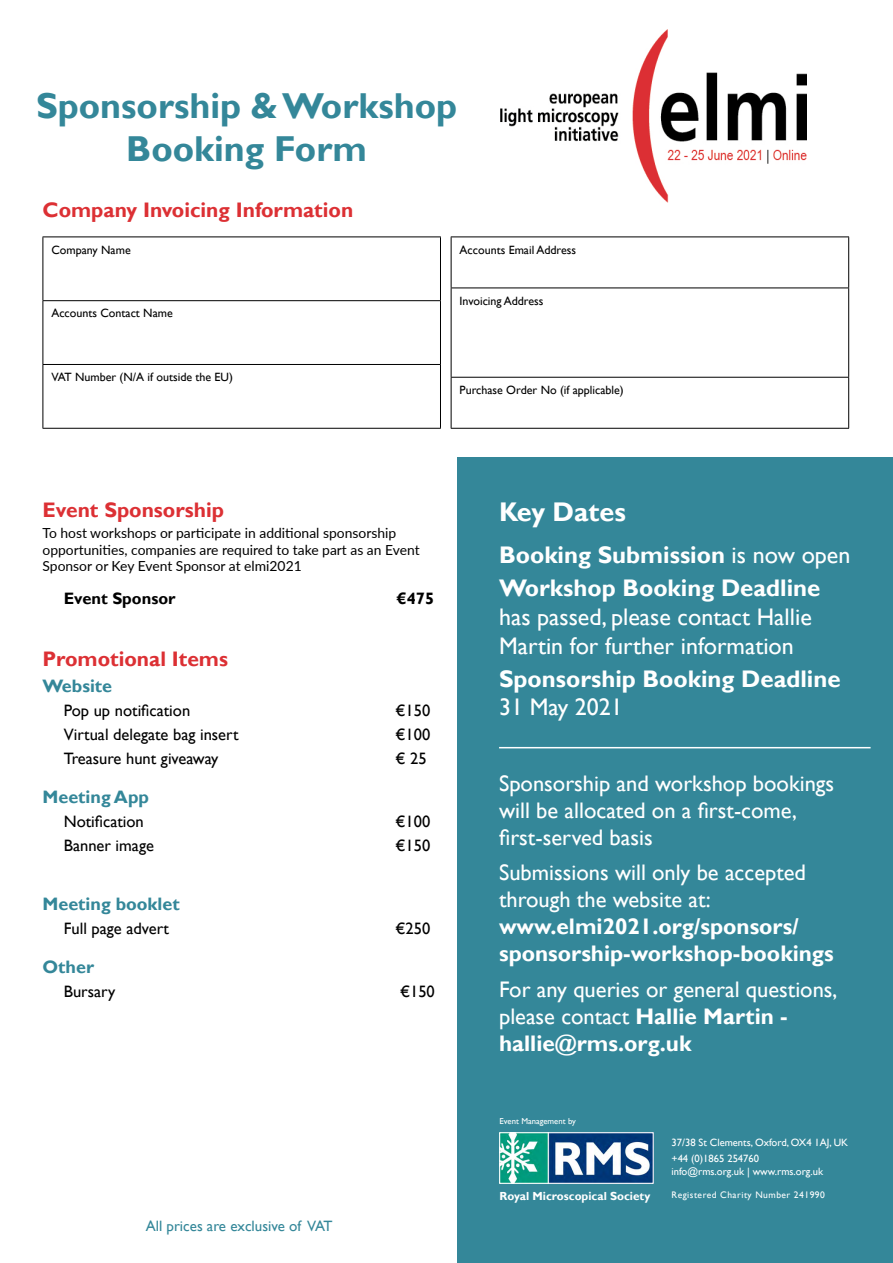
<style>
.page{position:relative;width:893px;height:1263px;background:#fff}
.page>*{position:absolute;margin:0;border:0;box-sizing:border-box;transform-origin:0 0}
.t1{font:700 36px/43.2px "Gill Sans";color:#348799;text-align:center}
.t2{font:700 27px "Gill Sans";color:#fff}
.t3{font:700 24px/33px "Gill Sans";color:#fff}
.t4{font:24px/28.8px "Gill Sans";color:#fff}
.t5{font:22.5px/27px "Gill Sans";color:#fff}
.t6{font:700 22.5px/27px "Gill Sans";color:#fff}
.t7{font:700 21px "Gill Sans";color:#dc3034}
.t8{font:700 18px "Gill Sans";color:#348799}
.t9{font:16.5px "Gill Sans";color:#000}
.t10{font:700 16.5px "Gill Sans";color:#000}
.t11{font:15px "Gill Sans";color:#348799}
.t12{font:13.8px/16.6px "Lato";color:#000}
.t13{font:12px "Gill Sans";color:#000}
.t14{font:700 11.7px "Gill Sans";color:#fff}
.t15{font:10.5px/16.5px "Gill Sans";color:#fff}
.t16{font:9.45px "Gill Sans";letter-spacing:.05em;color:#fff}
.t17{font:8.7px "Gill Sans";color:#fff}
.s1{font-weight:400}
.s2{font-weight:700}
</style>
<div class="page">
<div style="left:457px;top:457px;width:436px;height:806px;background:#348799"></div>
<hr style="left:451px;top:237px;width:1px;height:51px;background:#000">
<hr style="left:451px;top:288px;width:398px;height:1px;background:#000">
<hr style="left:451px;top:288px;width:1px;height:89px;background:#000">
<hr style="left:451px;top:377px;width:398px;height:1px;background:#000">
<hr style="left:451px;top:378px;width:1px;height:50px;background:#000">
<hr style="left:451px;top:236px;width:398px;height:1px;background:#000">
<hr style="left:848px;top:237px;width:1px;height:51px;background:#000">
<hr style="left:848px;top:288px;width:1px;height:89px;background:#000">
<hr style="left:848px;top:378px;width:1px;height:50px;background:#000">
<hr style="left:451px;top:428px;width:398px;height:1px;background:#000">
<img style="left:501px;top:30px;width:306px;height:173px">
<hr style="left:440px;top:237px;width:1px;height:63px;background:#000">
<hr style="left:43px;top:300px;width:398px;height:1px;background:#000">
<hr style="left:440px;top:301px;width:1px;height:63px;background:#000">
<hr style="left:43px;top:364px;width:398px;height:1px;background:#000">
<hr style="left:440px;top:365px;width:1px;height:63px;background:#000">
<hr style="left:43px;top:236px;width:398px;height:1px;background:#000">
<hr style="left:43px;top:237px;width:1px;height:63px;background:#000">
<hr style="left:43px;top:301px;width:1px;height:63px;background:#000">
<hr style="left:43px;top:365px;width:1px;height:63px;background:#000">
<hr style="left:43px;top:428px;width:398px;height:1px;background:#000">
<img style="left:501px;top:1134px;width:151px;height:48px">
<div style="left:499px;top:1132px;width:155px;height:52px;border:1px solid #fff"></div>
<hr style="left:499px;top:747px;width:372px;height:1px;background:#fff">
<h1 class="t1" style="left:36px;top:85px;width:422px">Sponsorship &amp; Workshop<br>Booking Form</h1>
<p class="t7" style="left:43px;top:198px;width:312px">Company Invoicing Information</p>
<p class="t13" style="left:51px;top:243px;width:81px">Company Name</p>
<p class="t13" style="left:51px;top:306px;width:123px">Accounts Contact Name</p>
<p class="t13" style="left:51px;top:370px;width:183px">VAT Number (N/A if outside the EU)</p>
<p class="t13" style="left:460px;top:243px;width:118px">Accounts Email Address</p>
<p class="t13" style="left:460px;top:294px;width:85px">Invoicing Address</p>
<p class="t13" style="left:460px;top:383px;width:166px">Purchase Order No (if applicable)</p>
<p class="t7" style="left:43px;top:497px;width:183px">Event Sponsorship</p>
<p class="t12" style="left:43px;top:524px;width:379px">To host workshops or participate in additional sponsorship opportunities, companies are required to take part as an Event<br>Sponsor or Key Event Sponsor at elmi2021</p>
<p class="t10" style="left:64px;top:588px;width:113px">Event Sponsor</p>
<p class="t10" style="left:396px;top:588px;width:39px">€475</p>
<p class="t7" style="left:43px;top:646px;width:187px">Promotional Items</p>
<p class="t8" style="left:43px;top:675px;width:71px">Website</p>
<p class="t9" style="left:64px;top:701px;width:128px">Pop up notification</p>
<p class="t9" style="left:395px;top:701px;width:36px">€150</p>
<p class="t9" style="left:64px;top:725px;width:176px">Virtual delegate bag insert</p>
<p class="t9" style="left:395px;top:725px;width:36px">€100</p>
<p class="t9" style="left:64px;top:749px;width:156px">Treasure hunt giveaway</p>
<p class="t9" style="left:395px;top:749px;width:33px">€ 25</p>
<p class="t8" style="left:43px;top:786px;width:108px">Meeting App</p>
<p class="t9" style="left:64px;top:811px;width:82px">Notification</p>
<p class="t9" style="left:395px;top:811px;width:36px">€100</p>
<p class="t9" style="left:64px;top:835px;width:92px">Banner image</p>
<p class="t9" style="left:395px;top:835px;width:36px">€150</p>
<p class="t8" style="left:43px;top:893px;width:139px">Meeting booklet</p>
<p class="t9" style="left:64px;top:919px;width:107px">Full page advert</p>
<p class="t9" style="left:395px;top:919px;width:36px">€250</p>
<p class="t8" style="left:43px;top:956px;width:53px">Other</p>
<p class="t9" style="left:64px;top:982px;width:53px">Bursary</p>
<p class="t9" style="left:400px;top:982px;width:36px">€150</p>
<p class="t11" style="left:146px;top:1217px;width:188px">All prices are exclusive of VAT</p>
<p class="t2" style="left:499px;top:496px;width:128px">Key Dates</p>
<p class="t3" style="left:499px;top:539px;width:353px">Booking Submission <span class="s1">is now open<br></span>Workshop Booking Deadline</p>
<p class="t4" style="left:499px;top:603px;width:314px">has passed, please contact Hallie<br>Martin for further information</p>
<p class="t3" style="left:499px;top:663px;width:343px">Sponsorship Booking Deadline</p>
<p class="t4" style="left:499px;top:693px;width:125px">31 May 2021</p>
<p class="t5" style="left:499px;top:770px;width:337px">Sponsorship and workshop bookings will be allocated on a first-come, first-served basis</p>
<p class="t5" style="left:499px;top:859px;width:308px">Submissions will only be accepted through the website at:</p>
<p class="t6" style="left:499px;top:914px;width:336px">www.elmi2021.org/sponsors/ sponsorship-workshop-bookings</p>
<p class="t5" style="left:499px;top:976px;width:340px">For any queries or general questions, please contact <span class="s2">Hallie Martin - hallie@rms.org.uk</span></p>
<p class="t17" style="left:500px;top:1116px;width:78px">Event Management by</p>
<p class="t15" style="left:671px;top:1134px;width:178px">37/38 St Clements, Oxford, OX4 1AJ, UK +44 (0)1865 254760</p>
<p class="t15" style="left:671px;top:1163px;width:153px">info@rms.org.uk | www.rms.org.uk</p>
<p class="t14" style="left:500px;top:1189px;width:152px">Royal Microscopical Society</p>
<p class="t16" style="left:671px;top:1190px;width:155px">Registered Charity Number 241990</p>
</div>
